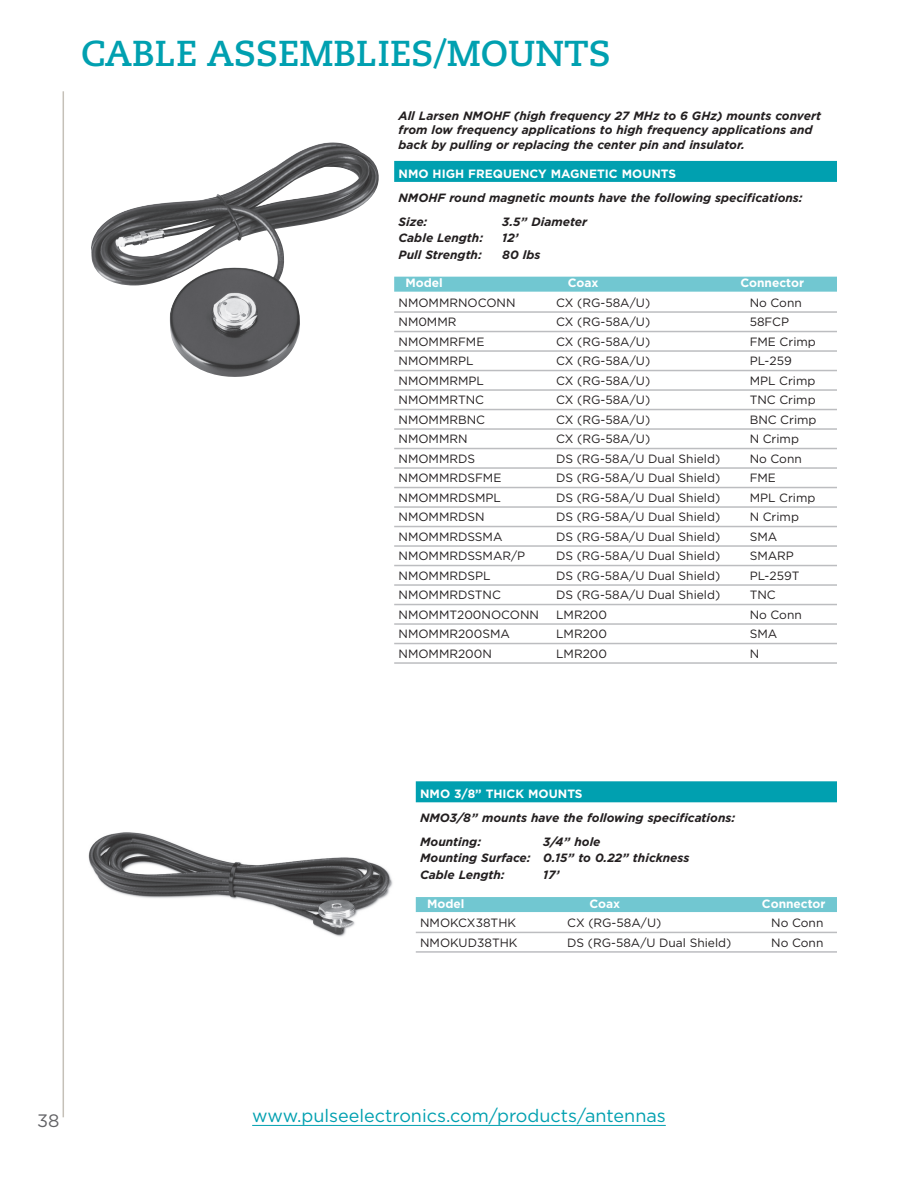
<style>
.page{position:relative;width:918px;height:1188px;background:#fff}
.page>*{position:absolute;margin:0;border:0;box-sizing:border-box;transform-origin:0 0}
.t1{font:700 36px "Caecilia";color:#00a0b0}
.t2{font:18px "Gotham";color:#00a0b0}
.t3{font:18px "Gotham";color:#636366}
.t4{font:12px "Gotham";color:#231f20}
.t5{font:italic 700 12px/14.4px "Gotham";color:#231f20}
.t6{font:700 12px "Gotham";color:#fff}
</style>
<div class="page">
<hr style="left:63px;top:91px;width:1px;height:1026px;background:#c5c0b8">
<hr style="left:252px;top:1125px;width:414px;height:1px;background:#00a0b0">
<div style="left:394px;top:161px;width:443px;height:21px;background:#00a0b0"></div>
<div style="left:394px;top:277px;width:443px;height:15px;background:#71c7d1"></div>
<hr style="left:394px;top:311px;width:443px;height:2px;background:#bcbdc0">
<hr style="left:394px;top:331px;width:443px;height:1px;background:#bcbdc0">
<hr style="left:394px;top:350px;width:443px;height:2px;background:#bcbdc0">
<hr style="left:394px;top:370px;width:443px;height:1px;background:#bcbdc0">
<hr style="left:394px;top:389px;width:443px;height:2px;background:#bcbdc0">
<hr style="left:394px;top:409px;width:443px;height:1px;background:#bcbdc0">
<hr style="left:394px;top:428px;width:443px;height:2px;background:#bcbdc0">
<hr style="left:394px;top:448px;width:443px;height:1px;background:#bcbdc0">
<hr style="left:394px;top:467px;width:443px;height:2px;background:#bcbdc0">
<hr style="left:394px;top:487px;width:443px;height:1px;background:#bcbdc0">
<hr style="left:394px;top:506px;width:443px;height:2px;background:#bcbdc0">
<hr style="left:394px;top:526px;width:443px;height:1px;background:#bcbdc0">
<hr style="left:394px;top:545px;width:443px;height:2px;background:#bcbdc0">
<hr style="left:394px;top:565px;width:443px;height:1px;background:#bcbdc0">
<hr style="left:394px;top:584px;width:443px;height:2px;background:#bcbdc0">
<hr style="left:394px;top:604px;width:443px;height:1px;background:#bcbdc0">
<hr style="left:394px;top:623px;width:443px;height:2px;background:#bcbdc0">
<hr style="left:394px;top:643px;width:443px;height:1px;background:#bcbdc0">
<hr style="left:394px;top:662px;width:443px;height:2px;background:#bcbdc0">
<img style="left:91px;top:142px;width:288px;height:235px">
<img style="left:88px;top:832px;width:305px;height:105px">
<div style="left:416px;top:781px;width:421px;height:21px;background:#00a0b0"></div>
<div style="left:416px;top:897px;width:421px;height:15px;background:#71c7d1"></div>
<hr style="left:416px;top:932px;width:421px;height:1px;background:#bcbdc0">
<hr style="left:416px;top:951px;width:421px;height:2px;background:#bcbdc0">
<h1 class="t1" style="left:81px;top:33px;width:531px">CABLE ASSEMBLIES/MOUNTS</h1>
<p class="t5" style="left:399px;top:108px;width:424px">All Larsen NMOHF (high frequency 27 MHz to 6 GHz) mounts convert from low frequency applications to high frequency applications and back by pulling or replacing the center pin and insulator.</p>
<p class="t6" style="left:399px;top:165px;width:11px">NMO</p>
<p class="t6" style="left:433px;top:165px;width:245px">H IGH FREQUENCY MAGNETIC MOUNTS</p>
<p class="t5" style="left:399px;top:185px;width:406px;line-height:24px">NMOHF round magnetic mounts have the following specifications:<br>Size:</p>
<p class="t5" style="left:502px;top:214px;width:87px">3.5” Diameter</p>
<p class="t5" style="left:399px;top:231px;width:86px">Cable Length:</p>
<p class="t5" style="left:502px;top:231px;width:18px">12’</p>
<p class="t5" style="left:399px;top:247px;width:85px">Pull Strength:</p>
<p class="t5" style="left:502px;top:247px;width:40px">80 lbs</p>
<p class="t6" style="left:405px;top:275px;width:39px">MODEL</p>
<p class="t6" style="left:568px;top:275px;width:32px">COAX</p>
<p class="t6" style="left:740px;top:275px;width:65px">CONNECTOR</p>
<p class="t4" style="left:399px;top:295px;width:119px">NMOMMRNOCONN</p>
<p class="t4" style="left:556px;top:295px;width:96px">CX (RG-58A/U)</p>
<p class="t4" style="left:750px;top:295px;width:54px">No Conn</p>
<p class="t4" style="left:399px;top:315px;width:59px">NM0MMR</p>
<p class="t4" style="left:556px;top:315px;width:96px">CX (RG-58A/U)</p>
<p class="t4" style="left:750px;top:315px;width:41px">58FCP</p>
<p class="t4" style="left:399px;top:334px;width:87px">NMOMMRFME</p>
<p class="t4" style="left:556px;top:334px;width:96px">CX (RG-58A/U)</p>
<p class="t4" style="left:750px;top:334px;width:68px">FME Crimp</p>
<p class="t4" style="left:399px;top:354px;width:77px">NMOMMRPL</p>
<p class="t4" style="left:556px;top:354px;width:96px">CX (RG-58A/U)</p>
<p class="t4" style="left:750px;top:354px;width:44px">PL-259</p>
<p class="t4" style="left:399px;top:373px;width:87px">NMOMMRMPL</p>
<p class="t4" style="left:556px;top:373px;width:96px">CX (RG-58A/U)</p>
<p class="t4" style="left:750px;top:373px;width:67px">MPL Crimp</p>
<p class="t4" style="left:399px;top:393px;width:87px">NMOMMRTNC</p>
<p class="t4" style="left:556px;top:393px;width:96px">CX (RG-58A/U)</p>
<p class="t4" style="left:750px;top:393px;width:67px">TNC Crimp</p>
<p class="t4" style="left:399px;top:412px;width:88px">NMOMMRBNC</p>
<p class="t4" style="left:556px;top:412px;width:96px">CX (RG-58A/U)</p>
<p class="t4" style="left:750px;top:412px;width:68px">BNC Crimp</p>
<p class="t4" style="left:399px;top:432px;width:71px">NMOMMRN</p>
<p class="t4" style="left:556px;top:432px;width:96px">CX (RG-58A/U)</p>
<p class="t4" style="left:750px;top:432px;width:51px">N Crimp</p>
<p class="t4" style="left:399px;top:451px;width:78px">NMOMMRDS</p>
<p class="t4" style="left:556px;top:451px;width:166px">DS (RG-58A/U Dual Shield)</p>
<p class="t4" style="left:750px;top:451px;width:54px">No Conn</p>
<p class="t4" style="left:399px;top:471px;width:104px">NMOMMRDSFME</p>
<p class="t4" style="left:556px;top:471px;width:166px">DS (RG-58A/U Dual Shield)</p>
<p class="t4" style="left:750px;top:471px;width:28px">FME</p>
<p class="t4" style="left:399px;top:490px;width:104px">NMOMMRDSMPL</p>
<p class="t4" style="left:556px;top:490px;width:166px">DS (RG-58A/U Dual Shield)</p>
<p class="t4" style="left:750px;top:490px;width:67px">MPL Crimp</p>
<p class="t4" style="left:399px;top:510px;width:88px">NMOMMRDSN</p>
<p class="t4" style="left:556px;top:510px;width:166px">DS (RG-58A/U Dual Shield)</p>
<p class="t4" style="left:750px;top:510px;width:51px">N Crimp</p>
<p class="t4" style="left:399px;top:529px;width:106px">NMOMMRDSSMA</p>
<p class="t4" style="left:556px;top:529px;width:166px">DS (RG-58A/U Dual Shield)</p>
<p class="t4" style="left:750px;top:529px;width:29px">SMA</p>
<p class="t4" style="left:399px;top:549px;width:128px">NMOMMRDSSMAR/P</p>
<p class="t4" style="left:556px;top:549px;width:166px">DS (RG-58A/U Dual Shield)</p>
<p class="t4" style="left:750px;top:549px;width:46px">SMARP</p>
<p class="t4" style="left:399px;top:568px;width:93px">NMOMMRDSPL</p>
<p class="t4" style="left:556px;top:568px;width:166px">DS (RG-58A/U Dual Shield)</p>
<p class="t4" style="left:750px;top:568px;width:51px">PL-259T</p>
<p class="t4" style="left:399px;top:588px;width:104px">NMOMMRDSTNC</p>
<p class="t4" style="left:556px;top:588px;width:166px">DS (RG-58A/U Dual Shield)</p>
<p class="t4" style="left:750px;top:588px;width:28px">TNC</p>
<p class="t4" style="left:399px;top:607px;width:142px">NMOMMT200NOCONN</p>
<p class="t4" style="left:556px;top:607px;width:52px">LMR200</p>
<p class="t4" style="left:750px;top:607px;width:54px">No Conn</p>
<p class="t4" style="left:399px;top:627px;width:113px">NMOMMR200SMA</p>
<p class="t4" style="left:556px;top:627px;width:52px">LMR200</p>
<p class="t4" style="left:750px;top:627px;width:29px">SMA</p>
<p class="t4" style="left:399px;top:646px;width:95px">NMOMMR200N</p>
<p class="t4" style="left:556px;top:646px;width:52px">LMR200</p>
<p class="t4" style="left:750px;top:646px;width:11px">N</p>
<p class="t6" style="left:420px;top:786px;width:11px">NMO</p>
<p class="t6" style="left:454px;top:786px;width:57px">3/8” THICK</p>
<p class="t6" style="left:528px;top:786px;width:56px">MOUNTS</p>
<p class="t5" style="left:420px;top:806px;width:317px;line-height:24px">NMO3/8” mounts have the following specifications:<br>Mounting:</p>
<p class="t5" style="left:420px;top:833px;width:271px;line-height:16.5px;text-indent:123px">3/4” hole<br>Mounting Surface: 0.15” to 0.22” thickness<br>Cable Length:</p>
<p class="t5" style="left:543px;top:867px;width:18px">17’</p>
<p class="t6" style="left:427px;top:896px;width:39px">MODEL</p>
<p class="t6" style="left:589px;top:896px;width:32px">COAX</p>
<p class="t6" style="left:762px;top:896px;width:65px">CONNECTOR</p>
<p class="t4" style="left:420px;top:915px;width:97px">NMOKCX38THK</p>
<p class="t4" style="left:567px;top:915px;width:96px">CX (RG-58A/U)</p>
<p class="t4" style="left:771px;top:915px;width:54px">No Conn</p>
<p class="t4" style="left:420px;top:935px;width:99px">NMOKUD38THK</p>
<p class="t4" style="left:567px;top:935px;width:166px">DS (RG-58A/U Dual Shield)</p>
<p class="t4" style="left:771px;top:935px;width:54px">No Conn</p>
<h2 class="t3" style="left:37px;top:1109px;width:24px">38</h2>
<h2 class="t2" style="left:252px;top:1104px;width:415px">www.pulseelectronics.com/products/antennas</h2>
</div>
